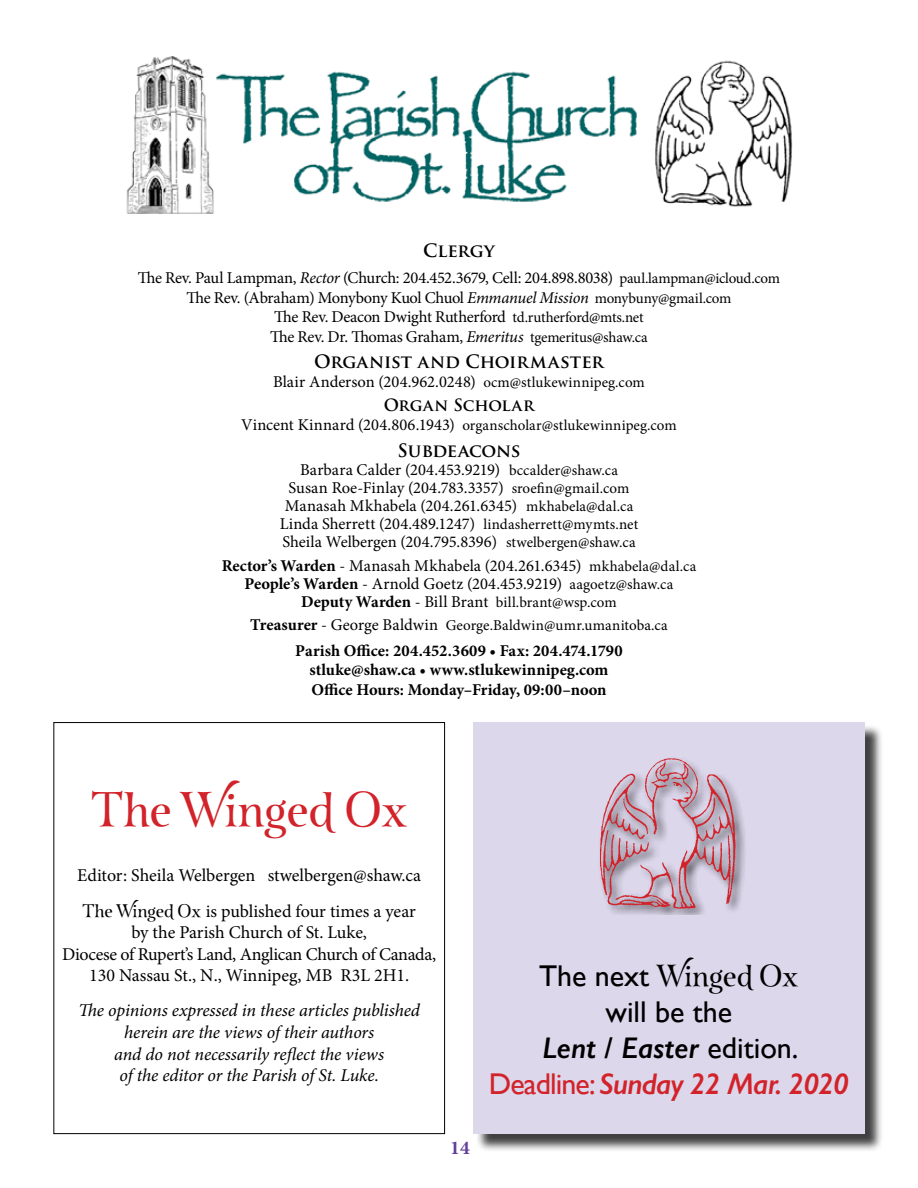
<style>
.page{position:relative;width:918px;height:1188px;background:#fff}
.page>*{position:absolute;margin:0;border:0;box-sizing:border-box;transform-origin:0 0}
.t1{font:48px "Esmeralda Pro";letter-spacing:-.005em;color:#d2232a}
.t2{font:30px/36px "Gill Sans";color:#000;text-align:center}
.t3{font:30px "Esmeralda Pro";letter-spacing:-.005em;color:#000}
.t4{font:700 19.5px "Minion Pro";color:#603f99}
.t5{font:18px/21.6px "Minion Pro";letter-spacing:-.005em;color:#000;text-align:center}
.t6{font:italic 18px/21.6px "Minion Pro";letter-spacing:-.01em;color:#000;text-align:center}
.t7{font:700 18px "Trajan Pro";letter-spacing:-.005em;color:#000}
.t8{font:16.5px/18px "Minion Pro";letter-spacing:-.005em;color:#000;text-align:center}
.t9{font:700 16.5px/19.5px "Minion Pro";color:#000;text-align:center}
.t10{font:700 16.5px "Trajan Pro";letter-spacing:-.005em;color:#000}
.t11{font:15px/22px "Minion Pro";letter-spacing:.005em;color:#000;text-align:center}
.s1{font-style:italic}
.s2{font-size:15px}
.s3{font-size:16.5px}
.s4{font-weight:700}
.s5{font-weight:700;font-size:16.5px}
.s6{font-family:"Esmeralda Pro"}
.s7{font-family:"Gill Sans"}
.s8{font-weight:600;font-style:italic}
.s9{color:#d2232a}
.s10{font-weight:600;font-style:italic;color:#d2232a}
</style>
<div class="page">
<div style="left:475px;top:724px;width:408px;height:429px;background:#000;opacity:.75"></div>
<div style="left:473px;top:722px;width:392px;height:412px;background:#dcd7eb"></div>
<img style="left:600px;top:758px;width:145px;height:157px">
<img style="left:126px;top:56px;width:667px;height:158px">
<p class="t7" style="left:423px;top:239px;width:73px">CLERGY</p>
<p class="t8" style="left:138px;top:268px;width:644px;line-height:19.5px">The Rev. Paul Lampman, <span class="s1">Rector</span> (Church: 204.452.3679, Cell: 204.898.8038) <span class="s2">paul.lampman@icloud.com </span>The Rev. (Abraham) Monybony Kuol Chuol <span class="s1">Emmanuel Mission</span> <span class="s2">monybuny@gmail.com<br></span>The Rev. Deacon Dwight Rutherford <span class="s2">td.rutherford@mts.net<br></span>The Rev. Dr. Thomas Graham, <span class="s1">Emeritus</span> <span class="s2">tgemeritus@shaw.ca</span></p>
<p class="t7" style="left:314px;top:350px;width:291px">ORGANIST AND CHOIRMASTER</p>
<p class="t8" style="left:273px;top:373px;width:373px">Blair Anderson (204.962.0248) <span class="s2">ocm@stlukewinnipeg.com</span></p>
<p class="t10" style="left:384px;top:395px;width:152px">ORGAN SCHOLAR</p>
<p class="t11" style="left:241px;top:415px;width:437px"><span class="s3">Vincent Kinnard (204.806.1943)</span> organscholar@stlukewinnipeg.com</p>
<p class="t7" style="left:398px;top:439px;width:124px">SUBDEACONS</p>
<p class="t8" style="left:280px;top:461px;width:360px">Barbara Calder (204.453.9219) <span class="s2">bccalder@shaw.ca </span>Susan Roe-Finlay (204.783.3357) <span class="s2">sroefin@gmail.com </span>Manasah Mkhabela (204.261.6345) <span class="s2">mkhabela@dal.ca </span>Linda Sherrett (204.489.1247) <span class="s2">lindasherrett@mymts.net </span>Sheila Welbergen (204.795.8396) <span class="s2">stwelbergen@shaw.ca</span></p>
<p class="t8" style="left:222px;top:557px;width:476px"><span class="s4">Rector’s Warden</span> - Manasah Mkhabela (204.261.6345) <span class="s2">mkhabela@dal.ca<br></span><span class="s4">People’s Warden</span> - Arnold Goetz (204.453.9219) <span class="s2">aagoetz@shaw.ca</span></p>
<p class="t11" style="left:250px;top:592px;width:419px"><span class="s5">Deputy Warden</span> <span class="s3">- Bill Brant</span> bill.brant@wsp.com<br><span class="s5">Treasurer</span> <span class="s3">- George Baldwin</span> George.Baldwin@umr.umanitoba.ca</p>
<p class="t9" style="left:295px;top:641px;width:329px">Parish Office: 204.452.3609 • Fax: 204.474.1790 stluke@shaw.ca • www.stlukewinnipeg.com<br>Office Hours: Monday–Friday, 09:00–noon</p>
<h1 class="t1" style="left:91px;top:775px;width:318px">The Winged Ox</h1>
<p class="t5" style="left:77px;top:858px;width:345px;line-height:35.1px">Editor: Sheila Welbergen stwelbergen@shaw.ca<br><span class="s6">The Winged Ox</span> is published four times a year</p>
<p class="t5" style="left:62px;top:922px;width:375px">by the Parish Church of St. Luke,<br>Diocese of Rupert’s Land, Anglican Church of Canada,<br>130 Nassau St., N., Winnipeg, MB R3L 2H1.</p>
<p class="t6" style="left:78px;top:1000px;width:343px">The opinions expressed in these articles published herein are the views of their authors<br>and do not necessarily reflect the views<br>of the editor or the Parish of St. Luke.</p>
<p class="t4" style="left:450px;top:1134px;width:21px">14</p>
<h2 class="t3" style="left:539px;top:954px;width:261px"><span class="s7">The next</span> Winged Ox</h2>
<h2 class="t2" style="left:489px;top:994px;width:362px">will be the<br><span class="s8">Lent / Easter</span> edition.<br><span class="s9">Deadline:</span> <span class="s10">Sunday 22 Mar. 2020</span></h2>
</div>
